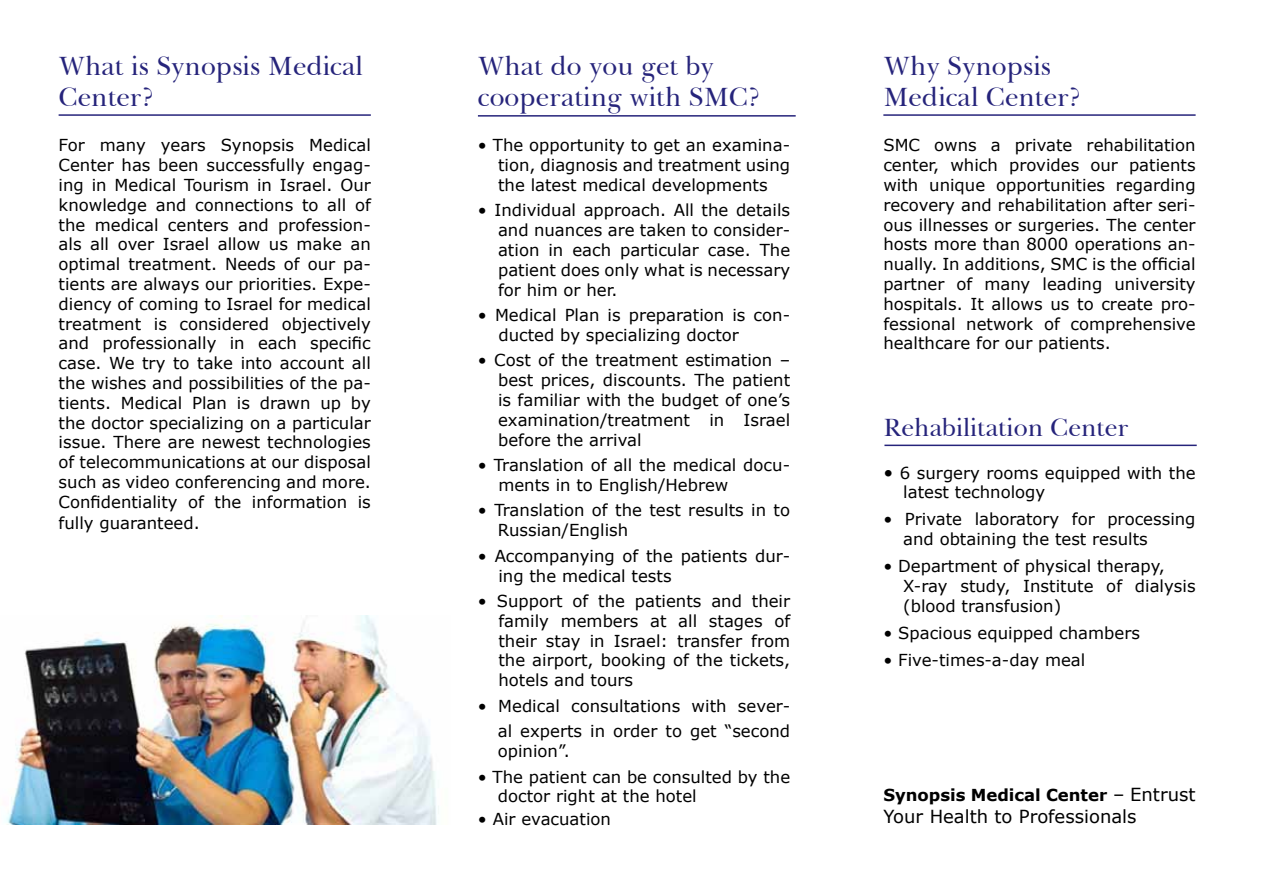
<style>
.page{position:relative;width:1263px;height:893px;background:#fff}
.page>*{position:absolute;margin:0;border:0;box-sizing:border-box;transform-origin:0 0}
.t1{font:27px/31.5px "Baskerville";color:#26247b}
.t2{font:25.5px "Baskerville";color:#26247b}
.t3{font:18px "Verdana";color:#000}
.t4{font:16.5px/19.8px "Verdana";color:#000}
.t5{font:700 16.5px "Verdana";color:#000}
.s1{font-size:18px}
.s2{font-weight:400;font-size:18px}
</style>
<div class="page">
<hr style="left:59px;top:114px;width:312px;height:2px;background:#26247b">
<hr style="left:883px;top:114px;width:312px;height:2px;background:#26247b">
<hr style="left:884px;top:445px;width:313px;height:1px;background:#26247b">
<img style="left:5px;top:615px;width:434px;height:209px">
<hr style="left:478px;top:115px;width:318px;height:2px;background:#26247b">
<h1 class="t1" style="left:59px;top:49px;width:306px">What is Synopsis Medical<br>Center?</h1>
<h1 class="t1" style="left:883px;top:49px;width:199px">Why Synopsis<br>Medical Center?</h1>
<h1 class="t1" style="left:478px;top:49px;width:284px">What do you get by cooperating with SMC?</h1>
<p class="t4" style="left:498px;top:135px;width:294px;text-align:justify;text-indent:-20px">• The opportunity to get an examina&shy;tion, diagnosis and treatment using the latest medical developments</p>
<p class="t4" style="left:498px;top:200px;width:294px;text-align:justify;text-indent:-20px">• Individual approach. All the details and nuances are taken to consider&shy;ation in each particular case. The patient does only what is necessary for him or her.</p>
<p class="t4" style="left:498px;top:305px;width:293px;text-indent:-20px">• Medical Plan is preparation is con&shy;ducted by specializing doctor</p>
<p class="t4" style="left:498px;top:350px;width:294px;text-align:justify;text-indent:-20px">• Cost of the treatment estimation – best prices, discounts. The patient is familiar with the budget of one’s examination/treatment in Israel before the arrival</p>
<p class="t4" style="left:498px;top:455px;width:293px;text-indent:-20px">• Translation of all the medical docu&shy;ments in to English/Hebrew</p>
<p class="t4" style="left:498px;top:500px;width:294px;text-indent:-20px">• Translation of the test results in to<br>Russian/English</p>
<p class="t4" style="left:498px;top:545px;width:293px;text-indent:-21px">• Accompanying of the patients dur&shy;ing the medical tests</p>
<p class="t4" style="left:498px;top:591px;width:293px;text-align:justify;text-indent:-20px">• Support of the patients and their family members at all stages of their stay in Israel: transfer from the airport, booking of the tickets, hotels and tours</p>
<p class="t4" style="left:478px;top:692px;width:314px;line-height:25.5px;text-align:right">• Medical consultations with sever&shy;al experts in order to get “second</p>
<p class="t4" style="left:498px;top:741px;width:74px">opinion”.</p>
<p class="t4" style="left:498px;top:766px;width:294px;text-indent:-20px">• The patient can be consulted by the doctor right at the hotel</p>
<p class="t4" style="left:478px;top:808px;width:135px">• Air evacuation</p>
<p class="t4" style="left:59px;top:135px;width:314px;text-align:justify">For many years Synopsis Medical Center has been successfully engag&shy;ing in Medical Tourism in Israel. Our knowledge and connections to all of the medical centers and profession&shy;als all over Israel allow us make an optimal treatment. Needs of our pa&shy;tients are always our priorities. Expe&shy;diency of coming to Israel for medical treatment is considered objectively and professionally in each specific case. We try to take into account all the wishes and possibilities of the pa&shy;tients. Medical Plan is drawn up by the doctor specializing on a particular issue. There are newest technologies of telecommunications at our disposal such as video conferencing and more.<br>Confidentiality of the information is</p>
<p class="t4" style="left:59px;top:513px;width:143px">fully guaranteed.</p>
<p class="t4" style="left:883px;top:135px;width:314px;text-align:justify">SMC owns a private rehabilitation center, which provides our patients with unique opportunities regarding recovery and rehabilitation after seri&shy;ous illnesses or surgeries. The center hosts more than 8000 operations an&shy;nually. In additions, SMC is the official partner of many leading university hospitals. It allows us to create pro&shy;fessional network of comprehensive healthcare for our patients.</p>
<h2 class="t2" style="left:883px;top:410px;width:247px">Rehabilitation Center</h2>
<p class="t4" style="left:903px;top:462px;width:294px;text-indent:-20px"><span class="s1">•</span> 6 surgery rooms equipped with the latest technology</p>
<p class="t4" style="left:903px;top:509px;width:294px;text-indent:-20px">• Private laboratory for processing and obtaining the test results</p>
<p class="t4" style="left:903px;top:556px;width:294px;text-indent:-20px">• Department of physical therapy,<br>X-ray study, Institute of dialysis (blood transfusion)</p>
<p class="t4" style="left:883px;top:622px;width:258px">• Spacious equipped chambers</p>
<p class="t4" style="left:883px;top:649px;width:203px">• Five-times-a-day meal</p>
<p class="t5" style="left:883px;top:785px;width:314px">Synopsis Medical Center <span class="s2">– Entrust</span></p>
<p class="t3" style="left:883px;top:805px;width:255px">Your Health to Professionals</p>
</div>
